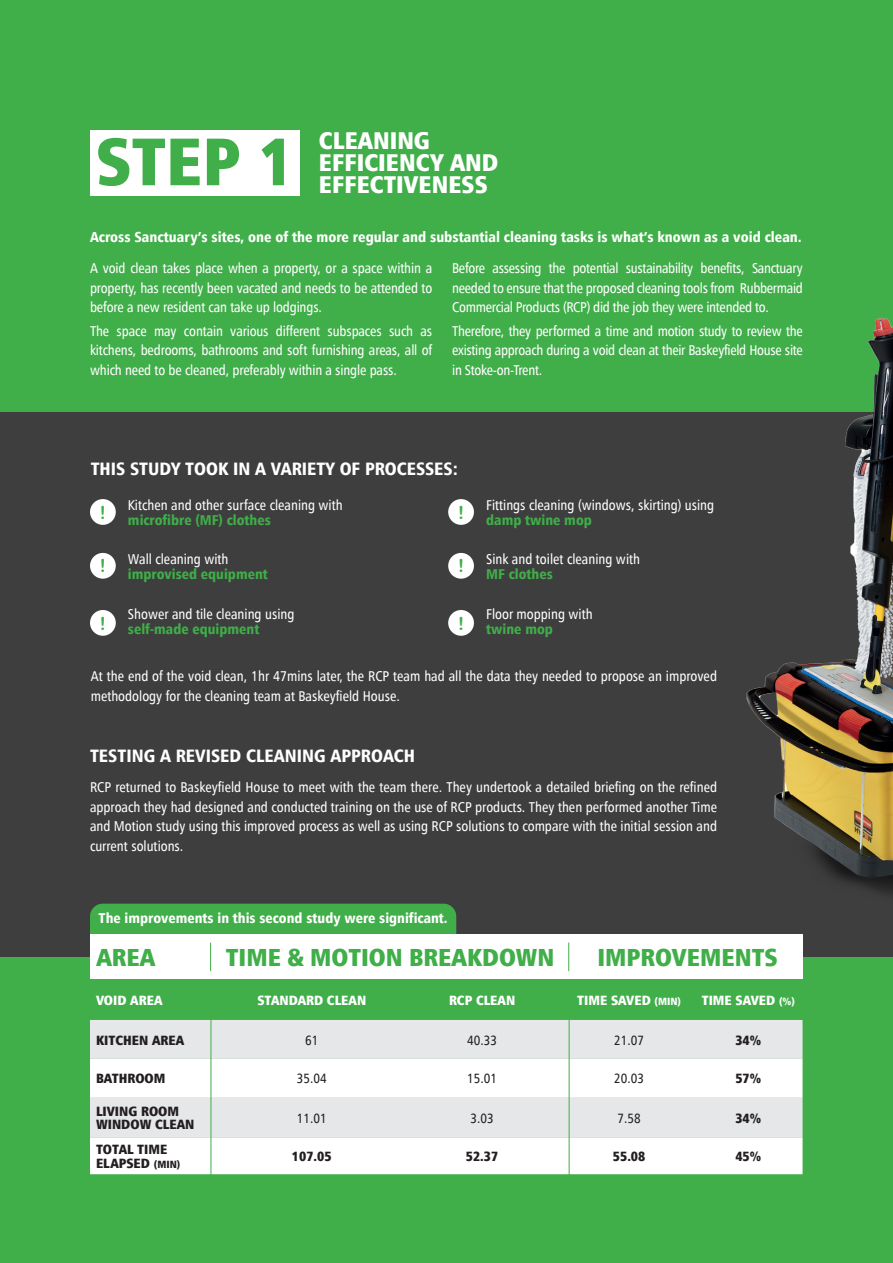
<style>
.page{position:relative;width:893px;height:1263px;background:#40ae49}
.page>*{position:absolute;margin:0;border:0;box-sizing:border-box;transform-origin:0 0}
.t1{font:900 condensed 67.2px "Humanist 777 BT";color:#40ae49}
.t2{font:900 condensed 24.75px "Humanist 777 BT";color:#40ae49}
.t3{font:900 condensed 24.3px/22px "Humanist 777 BT";color:#fff}
.t4{font:900 condensed 18px "Humanist 777 BT";color:#fff}
.t5{font:18px "Arial Rounded MT Bold";color:#40ae49}
.t6{font:900 condensed 14.55px "Humanist 777 BT";color:#fff}
.t7{font:14.25px/19.5px "Humanist 777 BT Cn Rm";color:#fff;text-align:justify}
.t8{font:900 condensed 14.25px "Humanist 777 BT";color:#40ae49}
.t9{font:900 condensed 14.25px "Humanist 777 BT";color:#fff}
.t10{font:900 condensed 13.5px/13.5px "Humanist 777 BT";color:#231f20}
.t11{font:900 condensed 13.5px "Humanist 777 BT";color:#fff}
.t12{font:13.5px "Humanist 777 BT Cn Rm";color:#231f20}
.s1{font-size:10.5px}
</style>
<div class="page">
<div style="left:0;top:412px;width:893px;height:545px;background:#3e3e3f"></div>
<div style="left:90px;top:130px;width:210px;height:65px;background:#fff"></div>
<img style="left:746px;top:317px;width:147px;height:578px">
<div style="left:90px;top:499px;width:26px;height:26px;background:#fff;border-radius:50%"></div>
<div style="left:90px;top:553px;width:26px;height:26px;background:#fff;border-radius:50%"></div>
<div style="left:448px;top:499px;width:26px;height:26px;background:#fff;border-radius:50%"></div>
<div style="left:448px;top:553px;width:26px;height:26px;background:#fff;border-radius:50%"></div>
<div style="left:90px;top:610px;width:26px;height:26px;background:#fff;border-radius:50%"></div>
<div style="left:448px;top:610px;width:26px;height:26px;background:#fff;border-radius:50%"></div>
<div style="left:90px;top:904px;width:366px;height:78px;background:#40ae49;border-radius:13px"></div>
<div style="left:90px;top:934px;width:712px;height:45px;background:#fff"></div>
<svg style="left:568px;top:942px;width:1px;height:29px"></svg>
<div style="left:90px;top:1020px;width:712px;height:39px;background:#e6e7e9"></div>
<svg style="left:90px;top:1059px;width:712px;height:115px;background:#f4f5f5"></svg>
<svg style="left:210px;top:942px;width:1px;height:29px"></svg>
<hr style="left:211px;top:995px;width:1px;height:191px;background:#40ae49">
<hr style="left:569px;top:995px;width:1px;height:191px;background:#40ae49">
<h1 class="t1" style="left:96px;top:119px;width:200px">STEP 1</h1>
<h3 class="t3" style="left:319px;top:129px;width:181px">CLEANING<br>EFFICIENCY AND<br>EFFECTIVENESS</h3>
<p class="t6" style="left:90px;top:228px;width:713px">Across Sanctuary’s sites, one of the more regular and substantial cleaning tasks is what’s known as a void clean.</p>
<p class="t7" style="left:90px;top:258px;width:344px">A void clean takes place when a property, or a space within a property, has recently been vacated and needs to be attended to before a new resident can take up lodgings.</p>
<p class="t7" style="left:90px;top:321px;width:344px">The space may contain various different subspaces such as kitchens, bedrooms, bathrooms and soft furnishing areas, all of which need to be cleaned, preferably within a single pass.</p>
<p class="t7" style="left:452px;top:258px;width:352px">Before assessing the potential sustainability benefits, Sanctuary needed to ensure that the proposed cleaning tools from Rubbermaid Commercial Products (RCP) did the job they were intended to.</p>
<p class="t7" style="left:452px;top:321px;width:352px">Therefore, they performed a time and motion study to review the existing approach during a void clean at their Baskeyfield House site in Stoke-on-Trent.</p>
<p class="t4" style="left:91px;top:457px;width:369px">THIS STUDY TOOK IN A VARIETY OF PROCESSES:</p>
<p class="t5" style="left:100px;top:501px;width:7px">!</p>
<p class="t5" style="left:100px;top:555px;width:7px">!</p>
<p class="t7" style="left:128px;top:495px;width:216px">Kitchen and other surface cleaning with</p>
<p class="t8" style="left:128px;top:511px;width:144px">microfibre (MF) clothes</p>
<p class="t7" style="left:128px;top:549px;width:102px">Wall cleaning with</p>
<p class="t8" style="left:128px;top:564px;width:141px">improvised equipment</p>
<p class="t5" style="left:458px;top:501px;width:7px">!</p>
<p class="t5" style="left:458px;top:555px;width:7px">!</p>
<p class="t7" style="left:486px;top:495px;width:230px">Fittings cleaning (windows, skirting) using</p>
<p class="t8" style="left:486px;top:511px;width:107px">damp twine mop</p>
<p class="t7" style="left:486px;top:549px;width:155px">Sink and toilet cleaning with</p>
<p class="t8" style="left:486px;top:564px;width:68px">MF clothes</p>
<p class="t7" style="left:486px;top:604px;width:108px">Floor mopping with</p>
<p class="t8" style="left:486px;top:620px;width:68px">twine mop</p>
<p class="t7" style="left:91px;top:666px;width:628px">At the end of the void clean, 1hr 47mins later, the RCP team had all the data they needed to propose an improved methodology for the cleaning team at Baskeyfield House.</p>
<p class="t7" style="left:128px;top:604px;width:168px">Shower and tile cleaning using</p>
<p class="t8" style="left:128px;top:620px;width:133px">self-made equipment</p>
<p class="t5" style="left:100px;top:613px;width:7px">!</p>
<p class="t5" style="left:458px;top:613px;width:7px">!</p>
<p class="t4" style="left:90px;top:744px;width:327px">TESTING A REVISED CLEANING APPROACH</p>
<p class="t7" style="left:90px;top:777px;width:629px">RCP returned to Baskeyfield House to meet with the team there. They undertook a detailed briefing on the refined approach they had designed and conducted training on the use of RCP products. They then performed another Time and Motion study using this improved process as well as using RCP solutions to compare with the initial session and current solutions.</p>
<p class="t9" style="left:99px;top:909px;width:351px">The improvements in this second study were significant.</p>
<h2 class="t2" style="left:226px;top:942px;width:330px">TIME &amp; MOTION BREAKDOWN</h2>
<h2 class="t2" style="left:597px;top:942px;width:182px">IMPROVEMENTS</h2>
<p class="t11" style="left:96px;top:991px;width:68px">VOID AREA</p>
<p class="t11" style="left:257px;top:991px;width:110px">STANDARD CLEAN</p>
<p class="t11" style="left:449px;top:991px;width:68px">RCP CLEAN</p>
<p class="t11" style="left:577px;top:991px;width:105px">TIME SAVED <span class="s1">(MIN)</span></p>
<p class="t11" style="left:702px;top:991px;width:95px">TIME SAVED <span class="s1">(%)</span></p>
<p class="t10" style="left:96px;top:1033px;width:90px">KITCHEN AREA</p>
<p class="t12" style="left:305px;top:1031px;width:15px">61</p>
<p class="t12" style="left:467px;top:1031px;width:31px">40.33</p>
<p class="t12" style="left:614px;top:1031px;width:31px">21.07</p>
<p class="t10" style="left:735px;top:1033px;width:27px">34%</p>
<p class="t10" style="left:96px;top:1071px;width:71px">BATHROOM</p>
<p class="t12" style="left:297px;top:1070px;width:31px">35.04</p>
<p class="t12" style="left:467px;top:1070px;width:31px">15.01</p>
<p class="t12" style="left:614px;top:1070px;width:31px">20.03</p>
<p class="t10" style="left:735px;top:1071px;width:27px">57%</p>
<p class="t10" style="left:96px;top:1104px;width:100px">LIVING ROOM<br>WINDOW CLEAN</p>
<p class="t12" style="left:297px;top:1109px;width:31px">11.01</p>
<p class="t12" style="left:470px;top:1109px;width:25px">3.03</p>
<p class="t12" style="left:617px;top:1109px;width:25px">7.58</p>
<p class="t10" style="left:735px;top:1111px;width:27px">34%</p>
<p class="t10" style="left:96px;top:1142px;width:86px">TOTAL TIME<br>ELAPSED <span class="s1">(MIN)</span></p>
<p class="t10" style="left:292px;top:1149px;width:41px">107.05</p>
<p class="t10" style="left:466px;top:1149px;width:34px">52.37</p>
<p class="t10" style="left:613px;top:1149px;width:34px">55.08</p>
<p class="t10" style="left:735px;top:1149px;width:27px">45%</p>
<h2 class="t2" style="left:96px;top:942px;width:61px">AREA</h2>
</div>
